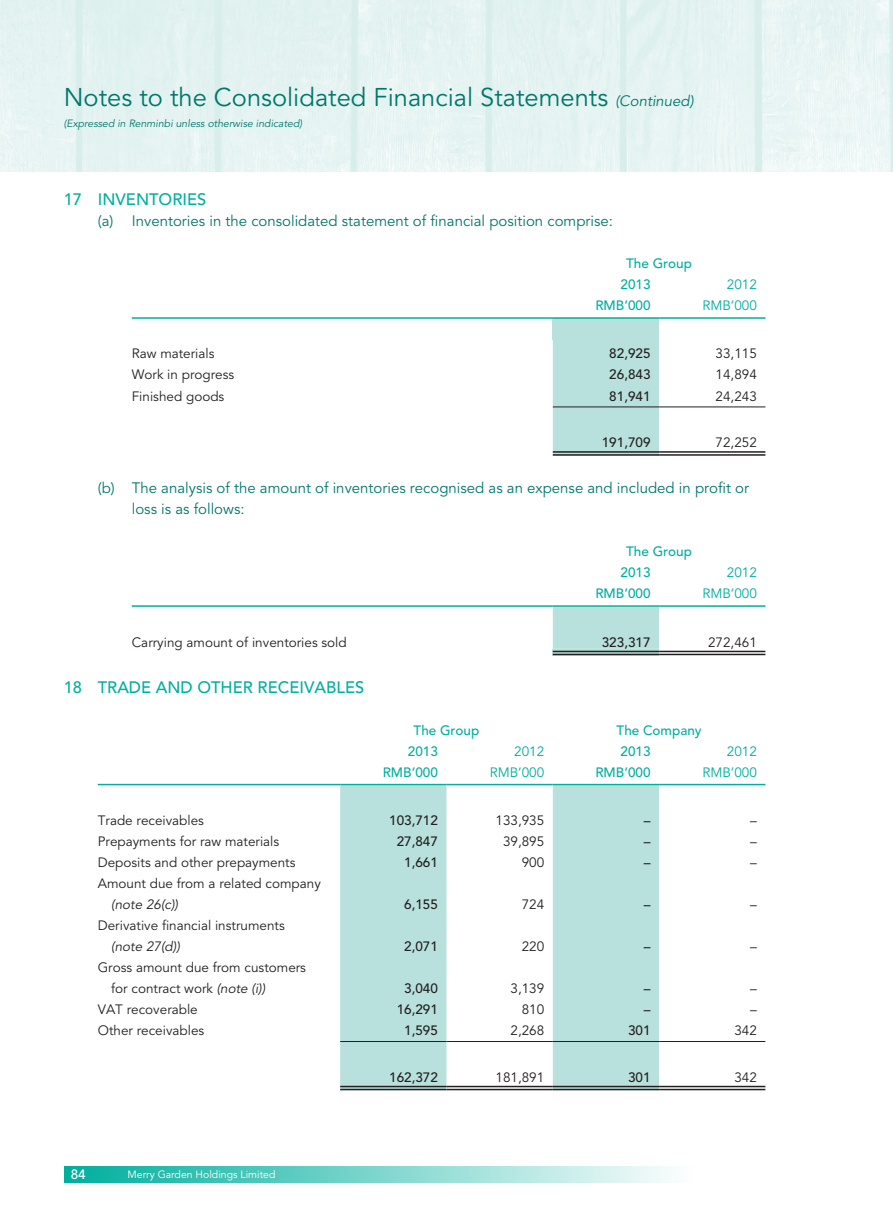
<style>
.page{position:relative;width:893px;height:1212px;background:#fff}
.page>*{position:absolute;margin:0;border:0;box-sizing:border-box;transform-origin:0 0}
.t1{font:25.5px "Avenir LT Std";color:#00776b}
.t2{font:500 16.5px "Avenir LT Std";color:#00af9e}
.t3{font:15px/21px "Avenir LT Std";color:#00776b}
.t4{font:13.5px/21px "Avenir LT Std";color:#231f20}
.t5{font:500 13.5px "Avenir LT Std";color:#231f20}
.t6{font:500 13.5px/21px "Avenir LT Std";color:#00af9e}
.t7{font:13.5px "Avenir LT Std";color:#00af9e}
.t8{font:italic 13.5px "Avenir LT Std";color:#231f20}
.t9{font:500 13.5px "Avenir LT Std";color:#fff}
.t10{font:italic 10.5px "Avenir LT Std";color:#00776b}
.t11{font:10.5px "Avenir LT Std";color:#fff}
.s1{font-style:italic;font-size:15px}
.s2{font-style:italic}
</style>
<div class="page">
<div style="left:64px;top:1166px;width:701px;height:16px;background:linear-gradient(to right,#02af9e,#fff)"></div>
<img style="left:0;top:0;width:893px;height:171px">
<div style="left:553px;top:319px;width:106px;height:21px;background:#b8e1dd"></div>
<div style="left:553px;top:340px;width:106px;height:114px;background:#b8e1dd"></div>
<hr style="left:132px;top:317px;width:421px;height:2px;background:#00af9e">
<hr style="left:553px;top:317px;width:106px;height:2px;background:#00af9e">
<hr style="left:659px;top:317px;width:106px;height:2px;background:#00af9e">
<hr style="left:553px;top:406px;width:106px;height:1px;background:#231f20">
<hr style="left:659px;top:406px;width:106px;height:1px;background:#231f20">
<hr style="left:553px;top:451px;width:106px;height:2px;background:#231f20">
<hr style="left:553px;top:454px;width:106px;height:2px;background:#231f20">
<hr style="left:659px;top:451px;width:106px;height:2px;background:#231f20">
<hr style="left:659px;top:454px;width:106px;height:2px;background:#231f20">
<div style="left:553px;top:607px;width:106px;height:42px;background:#b8e1dd"></div>
<div style="left:553px;top:649px;width:106px;height:6px;background:#8daaa7"></div>
<hr style="left:132px;top:605px;width:421px;height:2px;background:#00af9e">
<hr style="left:553px;top:605px;width:106px;height:2px;background:#00af9e">
<hr style="left:659px;top:605px;width:106px;height:2px;background:#00af9e">
<hr style="left:553px;top:651px;width:106px;height:1px;background:#231f20">
<hr style="left:553px;top:654px;width:106px;height:1px;background:#231f20">
<hr style="left:659px;top:651px;width:106px;height:1px;background:#231f20">
<hr style="left:659px;top:654px;width:106px;height:1px;background:#231f20">
<svg style="left:340px;top:785px;width:319px;height:304px;fill:#b8e1dd"></svg>
<hr style="left:98px;top:784px;width:242px;height:1px;background:#00af9e">
<hr style="left:340px;top:784px;width:106px;height:1px;background:#00af9e">
<hr style="left:446px;top:784px;width:107px;height:1px;background:#00af9e">
<hr style="left:553px;top:784px;width:106px;height:1px;background:#00af9e">
<hr style="left:659px;top:784px;width:106px;height:1px;background:#00af9e">
<hr style="left:340px;top:1041px;width:106px;height:1px;background:#231f20">
<hr style="left:446px;top:1041px;width:107px;height:1px;background:#231f20">
<hr style="left:553px;top:1041px;width:106px;height:1px;background:#231f20">
<hr style="left:659px;top:1041px;width:106px;height:1px;background:#231f20">
<hr style="left:340px;top:1086px;width:106px;height:1px;background:#231f20">
<hr style="left:340px;top:1089px;width:106px;height:1px;background:#231f20">
<hr style="left:446px;top:1086px;width:107px;height:1px;background:#231f20">
<hr style="left:446px;top:1089px;width:107px;height:1px;background:#231f20">
<hr style="left:553px;top:1086px;width:106px;height:1px;background:#231f20">
<hr style="left:553px;top:1089px;width:106px;height:1px;background:#231f20">
<hr style="left:659px;top:1086px;width:106px;height:1px;background:#231f20">
<hr style="left:659px;top:1089px;width:106px;height:1px;background:#231f20">
<h1 class="t1" style="left:64px;top:83px;width:631px">Notes to the Consolidated Financial Statements <span class="s1">(Continued)</span></h1>
<p class="t10" style="left:64px;top:117px;width:240px">(Expressed in Renminbi unless otherwise indicated)</p>
<p class="t2" style="left:64px;top:190px;width:144px">17 I NVENTORIES</p>
<p class="t3" style="left:98px;top:211px;width:517px">(a) Inventories in the consolidated statement of financial position comprise:</p>
<p class="t6" style="left:621px;top:253px;width:73px;text-indent:6px">THE GROUP<br>2013</p>
<p class="t7" style="left:727px;top:277px;width:32px">2012</p>
<p class="t6" style="left:595px;top:295px;width:57px">RMB’000</p>
<p class="t7" style="left:702px;top:298px;width:56px">RMB’000</p>
<p class="t4" style="left:132px;top:344px;width:84px">Raw materials</p>
<p class="t5" style="left:609px;top:346px;width:43px">82,925</p>
<p class="t4" style="left:716px;top:344px;width:43px">33,115</p>
<p class="t4" style="left:132px;top:365px;width:104px">Work in progress</p>
<p class="t5" style="left:609px;top:367px;width:43px">26,843</p>
<p class="t4" style="left:716px;top:365px;width:43px">14,894</p>
<p class="t4" style="left:132px;top:386px;width:94px">Finished goods</p>
<p class="t5" style="left:609px;top:388px;width:43px">81,941</p>
<p class="t4" style="left:716px;top:386px;width:43px">24,243</p>
<p class="t5" style="left:602px;top:434px;width:50px">191,709</p>
<p class="t4" style="left:716px;top:432px;width:43px">72,252</p>
<p class="t3" style="left:132px;top:478px;width:619px;text-indent:-34px">(b) The analysis of the amount of inventories recognised as an expense and included in profit or loss is as follows:</p>
<p class="t6" style="left:621px;top:541px;width:73px;text-indent:6px">THE GROUP<br>2013</p>
<p class="t7" style="left:727px;top:565px;width:32px">2012</p>
<p class="t6" style="left:595px;top:583px;width:57px">RMB’000</p>
<p class="t7" style="left:702px;top:586px;width:56px">RMB’000</p>
<p class="t4" style="left:132px;top:632px;width:216px">Carrying amount of inventories sold</p>
<p class="t5" style="left:602px;top:634px;width:50px">323,317</p>
<p class="t4" style="left:708px;top:632px;width:50px">272,461</p>
<p class="t2" style="left:64px;top:677px;width:302px">18 TRADE AND OTH ER RECEIVABLES</p>
<p class="t6" style="left:414px;top:720px;width:67px">THE GROUP</p>
<p class="t6" style="left:617px;top:720px;width:87px">THE COMPANY</p>
<p class="t6" style="left:408px;top:741px;width:32px">2013</p>
<p class="t7" style="left:514px;top:743px;width:32px">2012</p>
<p class="t6" style="left:621px;top:741px;width:32px">2013</p>
<p class="t7" style="left:727px;top:743px;width:32px">2012</p>
<p class="t6" style="left:383px;top:762px;width:57px">RMB’000</p>
<p class="t7" style="left:490px;top:764px;width:56px">RMB’000</p>
<p class="t6" style="left:595px;top:762px;width:57px">RMB’000</p>
<p class="t7" style="left:702px;top:764px;width:56px">RMB’000</p>
<p class="t4" style="left:98px;top:810px;width:108px">Trade receivables</p>
<p class="t5" style="left:389px;top:812px;width:50px">103,712</p>
<p class="t4" style="left:495px;top:810px;width:50px">133,935</p>
<p class="t5" style="left:644px;top:812px;width:8px">–</p>
<p class="t4" style="left:750px;top:810px;width:8px">–</p>
<p class="t4" style="left:98px;top:831px;width:183px">Prepayments for raw materials</p>
<p class="t5" style="left:397px;top:833px;width:43px">27,847</p>
<p class="t4" style="left:503px;top:831px;width:43px">39,895</p>
<p class="t5" style="left:644px;top:833px;width:8px">–</p>
<p class="t4" style="left:750px;top:831px;width:8px">–</p>
<p class="t4" style="left:98px;top:852px;width:199px">Deposits and other prepayments</p>
<p class="t5" style="left:404px;top:854px;width:35px">1,661</p>
<p class="t4" style="left:522px;top:852px;width:24px">900</p>
<p class="t5" style="left:644px;top:854px;width:8px">–</p>
<p class="t4" style="left:750px;top:852px;width:8px">–</p>
<p class="t4" style="left:98px;top:873px;width:225px">Amount due from a related company</p>
<p class="t8" style="left:111px;top:897px;width:68px">(note 26(c))</p>
<p class="t5" style="left:404px;top:896px;width:35px">6,155</p>
<p class="t4" style="left:522px;top:894px;width:24px">724</p>
<p class="t5" style="left:644px;top:896px;width:8px">–</p>
<p class="t4" style="left:750px;top:894px;width:8px">–</p>
<p class="t4" style="left:98px;top:915px;width:188px">Derivative financial instruments</p>
<p class="t8" style="left:111px;top:939px;width:70px">(note 27(d))</p>
<p class="t5" style="left:404px;top:938px;width:35px">2,071</p>
<p class="t4" style="left:522px;top:936px;width:24px">220</p>
<p class="t5" style="left:644px;top:938px;width:8px">–</p>
<p class="t4" style="left:750px;top:936px;width:8px">–</p>
<p class="t4" style="left:111px;top:957px;width:196px;text-indent:-14px">Gross amount due from customers for contract work <span class="s2">(note (i))</span></p>
<p class="t5" style="left:404px;top:980px;width:35px">3,040</p>
<p class="t4" style="left:510px;top:978px;width:35px">3,139</p>
<p class="t5" style="left:644px;top:980px;width:8px">–</p>
<p class="t4" style="left:750px;top:978px;width:8px">–</p>
<p class="t4" style="left:98px;top:999px;width:102px">VAT recoverable</p>
<p class="t5" style="left:397px;top:1002px;width:43px">16,291</p>
<p class="t4" style="left:522px;top:999px;width:24px">810</p>
<p class="t5" style="left:644px;top:1002px;width:8px">–</p>
<p class="t4" style="left:750px;top:999px;width:8px">–</p>
<p class="t4" style="left:98px;top:1020px;width:108px">Other receivables</p>
<p class="t5" style="left:404px;top:1023px;width:35px">1,595</p>
<p class="t4" style="left:510px;top:1020px;width:35px">2,268</p>
<p class="t5" style="left:628px;top:1023px;width:24px">301</p>
<p class="t4" style="left:734px;top:1020px;width:24px">342</p>
<p class="t5" style="left:389px;top:1069px;width:50px">162,372</p>
<p class="t4" style="left:495px;top:1067px;width:50px">181,891</p>
<p class="t5" style="left:628px;top:1069px;width:24px">301</p>
<p class="t4" style="left:734px;top:1067px;width:24px">342</p>
<p class="t9" style="left:71px;top:1167px;width:17px">84</p>
<p class="t11" style="left:128px;top:1168px;width:149px">Merry Garden Holdings Limited</p>
</div>
